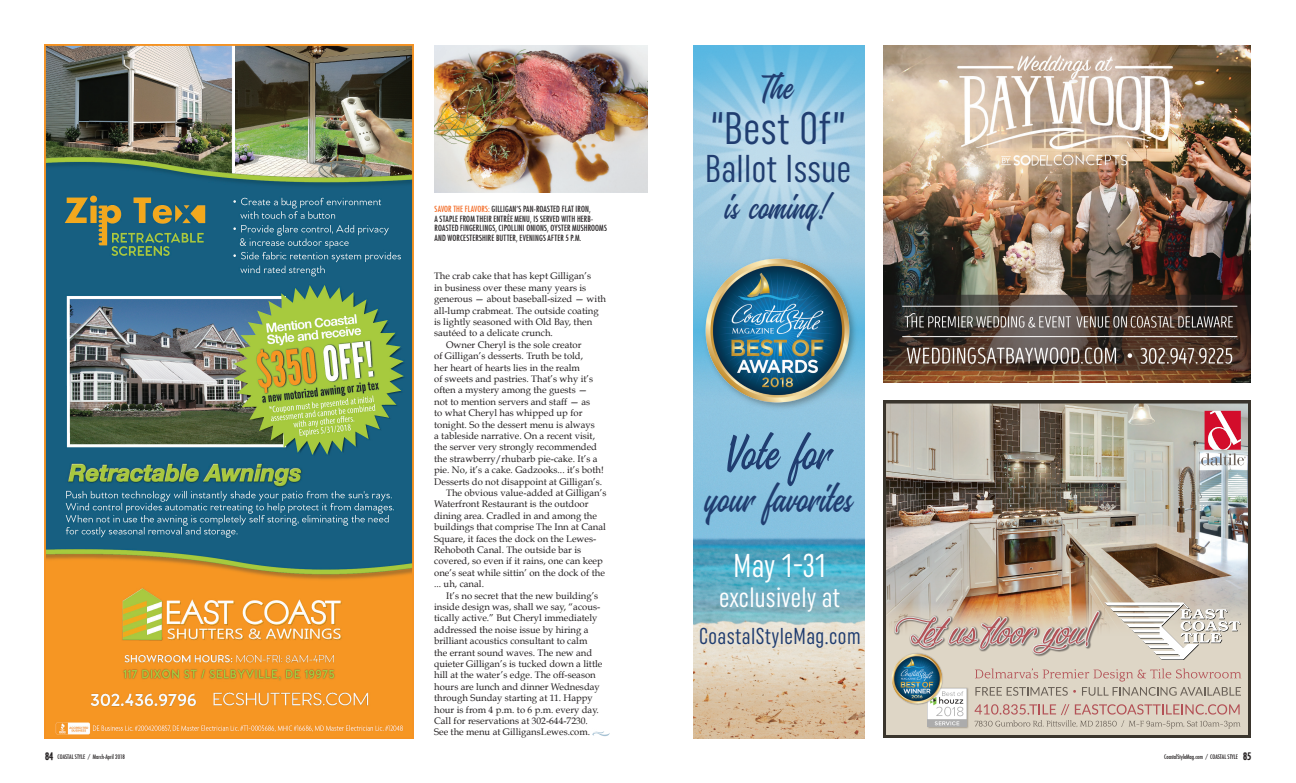
<style>
.page{position:relative;width:1296px;height:783px;background:#fff}
.page>*{position:absolute;margin:0;border:0;box-sizing:border-box;transform-origin:0 0}
.t1{font:54px "Quentine Typeface";letter-spacing:.01em;color:#203d70}
.t2{font:extra-condensed 45.5px "Uniform";letter-spacing:.01em;color:#203d70}
.t3{font:43px "Quentine Typeface";letter-spacing:.01em;color:#203d70}
.t4{font:39.1px "Quentine Typeface";letter-spacing:.01em;color:#203d70}
.t5{font:extra-condensed 38.7px "Uniform";letter-spacing:.01em;color:#203d70}
.t6{font:extra-condensed 33px "Uniform";color:#fff}
.t7{font:extra-condensed 28px "Uniform";letter-spacing:.01em;color:#fff}
.t8{font:extra-condensed 23px "Uniform";letter-spacing:.02em;color:#203d70}
.t9{font:700 10px "Fuji";color:#231f20}
.t10{font:9.5px/11.4px "Book Antiqua";color:#231f20}
.t11{font:8.2px/9.8px "Fuji Normal";letter-spacing:.015em;color:#231f20}
.t12{font:6px "Fuji Normal";color:#231f20}
.s1{color:#f36821}
</style>
<div class="page">
<img style="left:435px;top:45px;width:213px;height:148px">
<img style="left:693px;top:401px;width:171px;height:261px">
<svg style="left:693px;top:310px;width:171px;height:91px"></svg>
<img style="left:701px;top:310px;width:160px;height:103px">
<img style="left:704px;top:310px;width:148px;height:94px">
<img style="left:693px;top:45px;width:171px;height:265px">
<svg style="left:693px;top:662px;width:171px;height:76px;background:#d9c0a1"></svg>
<img style="left:592px;top:731px;width:18px;height:5px">
<img style="left:883px;top:401px;width:368px;height:337px">
<svg style="left:1201px;top:411px;width:45px;height:54px"></svg>
<img style="left:926px;top:687px;width:43px;height:43px">
<img style="left:928px;top:688px;width:38px;height:39px">
<img style="left:893px;top:587px;width:210px;height:65px">
<svg style="left:895px;top:602px;width:346px;height:58px;background:#d2c0b1"></svg>
<img style="left:891px;top:652px;width:52px;height:53px">
<img style="left:883px;top:45px;width:368px;height:337px">
<img style="left:45px;top:45px;width:368px;height:693px">
<p class="t4" style="left:763px;top:64px;width:33px">The</p>
<p class="t11" style="left:435px;top:204px;width:174px"><span class="s1">SAVOR THE FLAVORS:</span> GILLIGAN’S PAN-ROASTED FLAT IRON,<br>A STAPLE FROM THEIR ENTRÉE MENU, IS SERVED WITH HERB-ROASTED FINGERLINGS, CIPOLLINI ONIONS, OYSTER MUSHROOMS AND WORCESTERSHIRE BUTTER, EVENINGS AFTER 5 P.M.</p>
<p class="t10" style="left:434px;top:270px;width:173px">The crab cake that has kept Gilligan’s<br>in business over these many years is generous — about baseball-sized — with all-lump crabmeat. The outside coating is lightly seasoned with Old Bay, then sautéed to a delicate crunch.</p>
<p class="t10" style="left:434px;top:339px;width:171px;text-indent:12px">Owner Cheryl is the sole creator<br>of Gilligan’s desserts. Truth be told,<br>her heart of hearts lies in the realm<br>of sweets and pastries. That’s why it’s often a mystery among the guests — not to mention servers and staff — as<br>to what Cheryl has whipped up for tonight. So the dessert menu is always<br>a tableside narrative. On a recent visit, the server very strongly recommended the strawberry/rhubarb pie-cake. It’s a pie. No, it’s a cake. Gadzooks... it’s both!<br>Desserts do not disappoint at Gilligan’s.</p>
<p class="t10" style="left:434px;top:487px;width:174px;text-indent:12px">The obvious value-added at Gilligan’s Waterfront Restaurant is the outdoor dining area. Cradled in and among the buildings that comprise The Inn at Canal Square, it faces the dock on the Lewes-Rehoboth Canal. The outside bar is covered, so even if it rains, one can keep one’s seat while sittin’ on the dock of the ... uh, canal.</p>
<p class="t10" style="left:434px;top:590px;width:170px;text-indent:12px">It’s no secret that the new building’s inside design was, shall we say, “acous&shy;tically active.” But Cheryl immediately addressed the noise issue by hiring a brilliant acoustics consultant to calm the errant sound waves. The new and quieter Gilligan’s is tucked down a little hill at the water’s edge. The off-season hours are lunch and dinner Wednesday through Sunday starting at 11. Happy hour is from 4 p.m. to 6 p.m. every day.<br>Call for reservations at 302-644-7230.<br>See the menu at GilligansLewes.com.</p>
<p class="t2" style="left:711px;top:102px;width:137px">“Best Of”</p>
<p class="t5" style="left:705px;top:146px;width:147px">Ballot Issue</p>
<p class="t4" style="left:726px;top:184px;width:105px">is coming!</p>
<p class="t1" style="left:727px;top:420px;width:106px">Vote for</p>
<p class="t3" style="left:706px;top:473px;width:149px">your favorites</p>
<p class="t6" style="left:734px;top:547px;width:94px">May 1-31</p>
<p class="t7" style="left:719px;top:581px;width:123px">exclusively at</p>
<p class="t8" style="left:699px;top:622px;width:163px">CoastalStyleMag.com</p>
<p class="t9" style="left:45px;top:749px;width:10px">84</p>
<p class="t12" style="left:58px;top:753px;width:69px">COASTAL STYLE / March-April 2018</p>
<p class="t12" style="left:1164px;top:753px;width:75px">CoastalStyleMag.com / COASTAL STYLE</p>
<p class="t9" style="left:1243px;top:750px;width:10px">85</p>
</div>
